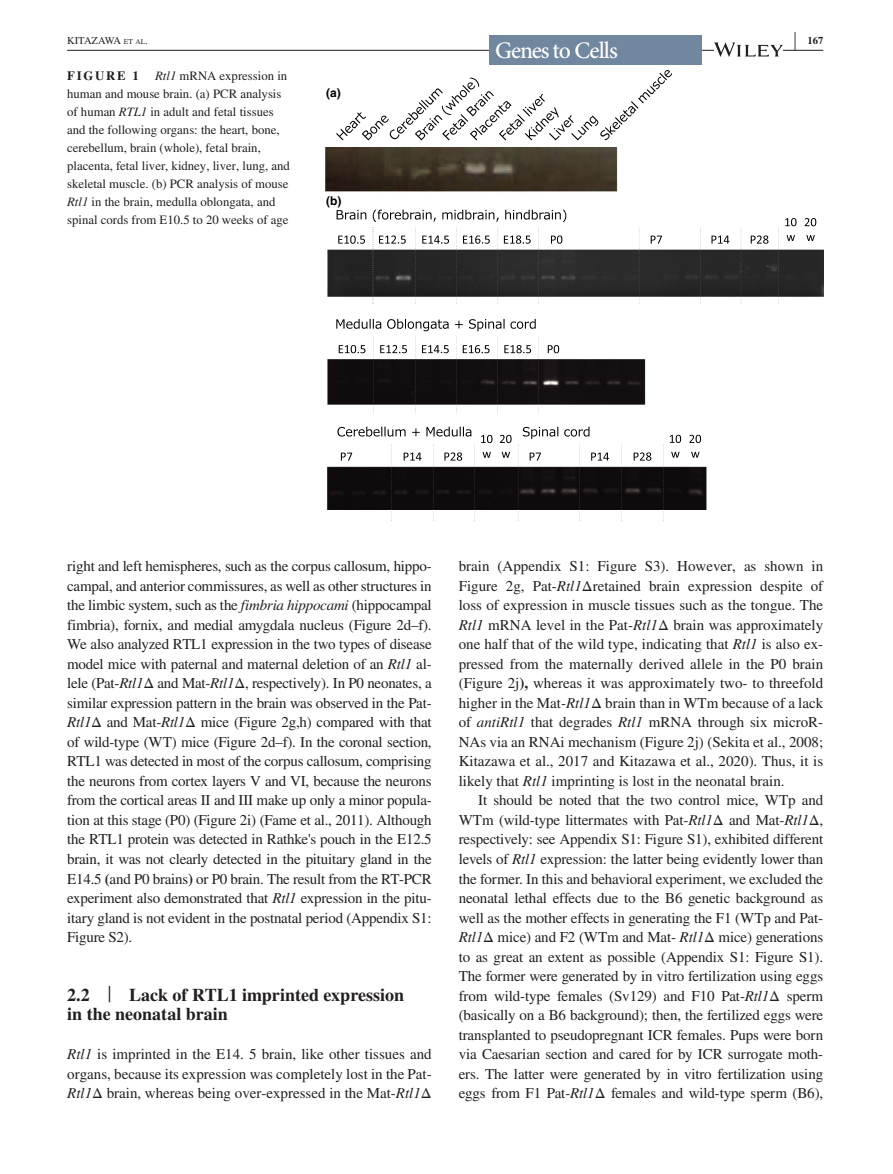
<style>
.page{position:relative;width:893px;height:1174px;background:#fff}
.page>*{position:absolute;margin:0;border:0;box-sizing:border-box;transform-origin:0 0}
.t1{font:700 25.95px "STIX";color:#231f20;scale:.36 1}
.t2{font:500 23.7px "Minion Pro";letter-spacing:-.045em;color:#fff}
.t3{font:700 18px/19.5px "STIX";color:#231f20}
.t4{font:15px/19.5px "STIX";color:#231f20;text-align:justify}
.t5{font:12.75px/18px "STIX";color:#231f20}
.t6{font:700 12.75px "STIX";letter-spacing:.14em;color:#231f20}
.t7{font:700 12px "Helvetica";color:#000}
.t8{font:10.5px "STIX";color:#231f20}
.t9{font:700 10.5px "STIX";color:#231f20}
.s1{font-size:7.35px}
.s2{font-style:italic}
.s3{font-weight:700}
.s4{font-weight:400;font-size:23.7px}
</style>
<div class="page">
<hr style="left:67px;top:50px;width:756px;height:1px;background:#231f20">
<div style="left:489px;top:35px;width:213px;height:30px;background:#7187a0"></div>
<svg style="left:714px;top:42px;width:69px;height:15px"></svg>
<img style="left:325px;top:148px;width:498px;height:362px">
<svg style="left:751px;top:235px;width:17px;height:9px"></svg>
<svg style="left:651px;top:236px;width:11px;height:8px"></svg>
<svg style="left:337px;top:210px;width:29px;height:10px"></svg>
<svg style="left:338px;top:235px;width:27px;height:9px"></svg>
<svg style="left:711px;top:235px;width:18px;height:9px"></svg>
<svg style="left:336px;top:319px;width:200px;height:12px"></svg>
<svg style="left:339px;top:345px;width:26px;height:8px"></svg>
<svg style="left:380px;top:345px;width:27px;height:8px"></svg>
<svg style="left:422px;top:345px;width:27px;height:8px"></svg>
<svg style="left:463px;top:345px;width:26px;height:8px"></svg>
<svg style="left:504px;top:345px;width:27px;height:8px"></svg>
<svg style="left:548px;top:345px;width:11px;height:8px"></svg>
<svg style="left:337px;top:427px;width:134px;height:9px"></svg>
<svg style="left:341px;top:452px;width:11px;height:8px"></svg>
<svg style="left:444px;top:452px;width:18px;height:9px"></svg>
<svg style="left:481px;top:435px;width:11px;height:8px"></svg>
<svg style="left:483px;top:452px;width:8px;height:6px"></svg>
<svg style="left:500px;top:435px;width:12px;height:8px"></svg>
<svg style="left:502px;top:452px;width:8px;height:6px"></svg>
<svg style="left:634px;top:452px;width:17px;height:9px"></svg>
<svg style="left:670px;top:435px;width:11px;height:8px"></svg>
<svg style="left:671px;top:452px;width:9px;height:6px"></svg>
<svg style="left:689px;top:435px;width:12px;height:8px"></svg>
<svg style="left:691px;top:452px;width:8px;height:6px"></svg>
<svg style="left:404px;top:452px;width:18px;height:8px"></svg>
<svg style="left:785px;top:218px;width:11px;height:8px"></svg>
<svg style="left:786px;top:235px;width:9px;height:6px"></svg>
<svg style="left:805px;top:218px;width:11px;height:8px"></svg>
<svg style="left:806px;top:235px;width:9px;height:6px"></svg>
<svg style="left:372px;top:210px;width:194px;height:94px"></svg>
<svg style="left:639px;top:227px;width:1px;height:77px"></svg>
<svg style="left:700px;top:227px;width:1px;height:77px"></svg>
<svg style="left:741px;top:227px;width:1px;height:77px"></svg>
<svg style="left:778px;top:227px;width:1px;height:77px"></svg>
<svg style="left:415px;top:337px;width:1px;height:76px"></svg>
<svg style="left:456px;top:337px;width:1px;height:76px"></svg>
<svg style="left:497px;top:337px;width:1px;height:76px"></svg>
<svg style="left:373px;top:337px;width:1px;height:76px"></svg>
<svg style="left:538px;top:337px;width:1px;height:76px"></svg>
<svg style="left:391px;top:444px;width:1px;height:77px"></svg>
<svg style="left:433px;top:444px;width:1px;height:77px"></svg>
<svg style="left:474px;top:444px;width:1px;height:77px"></svg>
<svg style="left:518px;top:427px;width:91px;height:94px"></svg>
<svg style="left:621px;top:444px;width:1px;height:77px"></svg>
<svg style="left:663px;top:444px;width:1px;height:77px"></svg>
<svg style="left:336px;top:70px;width:336px;height:70px"></svg>
<p class="t8" style="left:67px;top:33px;width:82px">KITAZAWA <span class="s1">et al</span>.</p>
<p class="t6" style="left:67px;top:68px;width:73px">FIGURE 1</p>
<p class="t5" style="left:67px;top:67px;width:224px;text-indent:88px"><span class="s2">Rtl1</span> mRNA expression in human and mouse brain. (a) PCR analysis of human <span class="s2">RTL1</span> in adult and fetal tissues and the following organs: the heart, bone, cerebellum, brain (whole), fetal brain, placenta, fetal liver, kidney, liver, lung, and skeletal muscle. (b) PCR analysis of mouse <span class="s2">Rtl1</span> in the brain, medulla oblongata, and spinal cords from E10.5 to 20 weeks of age</p>
<p class="t7" style="left:326px;top:85px;width:16px">(a)</p>
<p class="t7" style="left:326px;top:193px;width:17px">(b)</p>
<h2 class="t2" style="left:495px;top:34px;width:124px">Genes to Cells</h2>
<h1 class="t1" style="left:794px;top:26px;width:7px">|</h1>
<p class="t9" style="left:807px;top:34px;width:17px">167</p>
<p class="t4" style="left:67px;top:557px;width:366px">right and left hemispheres, such as the corpus callosum, hippo&shy;campal, and anterior commissures, as well as other structures in the limbic system, such as the <span class="s2">fimbria hippocami</span> (hippocampal fimbria), fornix, and medial amygdala nucleus (Figure 2d–f).<br>We also analyzed RTL1 expression in the two types of disease model mice with paternal and maternal deletion of an <span class="s2">Rtl1</span> al&shy;lele (Pat-<span class="s2">Rtl1</span>Δ and Mat-<span class="s2">Rtl1</span>Δ, respectively). In P0 neonates, a similar expression pattern in the brain was observed in the Pat-<span class="s2">Rtl1</span>Δ and Mat-<span class="s2">Rtl1</span>Δ mice (Figure 2g,h) compared with that of wild-type (WT) mice (Figure 2d–f). In the coronal section, RTL1 was detected in most of the corpus callosum, comprising the neurons from cortex layers V and VI, because the neurons from the cortical areas II and III make up only a minor popula&shy;tion at this stage (P0) (Figure 2i) (Fame et al., 2011). Although the RTL1 protein was detected in Rathke's pouch in the E12.5 brain, it was not clearly detected in the pituitary gland in the E14.5 <span class="s3">(</span>and P0 brains<span class="s3">)</span> or P0 brain. The result from the RT-PCR experiment also demonstrated that <span class="s2">Rtl1</span> expression in the pitu&shy;itary gland is not evident in the postnatal period (Appendix S1:<br>Figure S2).</p>
<p class="t3" style="left:67px;top:984px;width:338px">2.2 <span class="s4">|</span> Lack of RTL1 imprinted expression in the neonatal brain</p>
<p class="t4" style="left:67px;top:1045px;width:366px"><span class="s2">Rtl1</span> is imprinted in the E14. 5 brain, like other tissues and organs, because its expression was completely lost in the Pat-<span class="s2">Rtl1</span>Δ brain, whereas being over-expressed in the Mat-<span class="s2">Rtl1</span>Δ</p>
<p class="t4" style="left:459px;top:557px;width:366px">brain (Appendix S1: Figure S3). However, as shown in Figure 2g, Pat-<span class="s2">Rtl1</span>Δretained brain expression despite of loss of expression in muscle tissues such as the tongue. The <span class="s2">Rtl1</span> mRNA level in the Pat-<span class="s2">Rtl1</span>Δ brain was approximately one half that of the wild type, indicating that <span class="s2">Rtl1</span> is also ex&shy;pressed from the maternally derived allele in the P0 brain (Figure 2j<span class="s3">),</span> whereas it was approximately two- to threefold higher in the Mat-<span class="s2">Rtl1</span>Δ brain than in WTm because of a lack of <span class="s2">antiRtl1</span> that degrades <span class="s2">Rtl1</span> mRNA through six microR-NAs via an RNAi mechanism (Figure 2j) (Sekita et al., 2008; Kitazawa et al., 2017 and Kitazawa et al., 2020). Thus, it is likely that <span class="s2">Rtl1</span> imprinting is lost in the neonatal brain.</p>
<p class="t4" style="left:459px;top:791px;width:366px;text-indent:19px">It should be noted that the two control mice, WTp and WTm (wild-type littermates with Pat-<span class="s2">Rtl1</span>Δ and Mat-<span class="s2">Rtl1</span>Δ, respectively: see Appendix S1: Figure S1), exhibited different levels of <span class="s2">Rtl1</span> expression: the latter being evidently lower than the former. In this and behavioral experiment, we excluded the neonatal lethal effects due to the B6 genetic background as well as the mother effects in generating the F1 (WTp and Pat-<span class="s2">Rtl1</span>Δ mice) and F2 (WTm and Mat- <span class="s2">Rtl1</span>Δ mice) generations to as great an extent as possible (Appendix S1: Figure S1).<br>The former were generated by in vitro fertilization using eggs from wild-type females (Sv129) and F10 Pat-<span class="s2">Rtl1</span>Δ sperm (basically on a B6 background); then, the fertilized eggs were transplanted to pseudopregnant ICR females. Pups were born via Caesarian section and cared for by ICR surrogate moth&shy;ers. The latter were generated by in vitro fertilization using eggs from F1 Pat-<span class="s2">Rtl1</span>Δ females and wild-type sperm (B6),</p>
</div>
